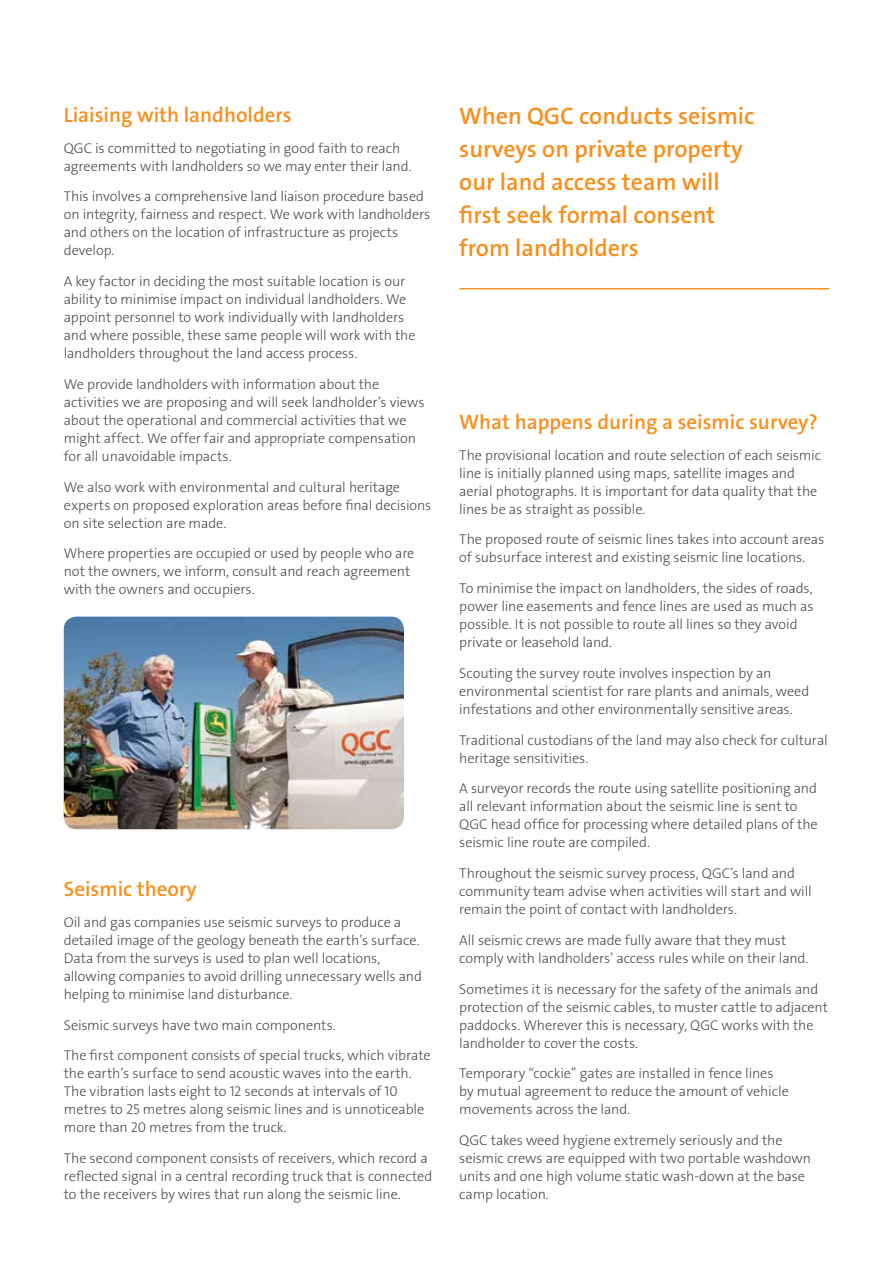
<style>
.page{position:relative;width:893px;height:1263px;background:#fff}
.page>*{position:absolute;margin:0;border:0;box-sizing:border-box;transform-origin:0 0}
.t1{font:24px/33px "BG The Sans W6 Se Bld";color:#f7901e}
.t2{font:21px "BG The Sans W6 Se Bld";color:#f7901e}
.t3{font:14.25px/18px "BG The Sans W3 Lig";letter-spacing:-.005em;color:#4d4d4f}
</style>
<div class="page">
<hr style="left:459px;top:288px;width:370px;height:1px;background:#f7901e">
<img style="left:64px;top:617px;width:340px;height:212px">
<h2 class="t2" style="left:64px;top:104px;width:230px">Liaising with landholders</h2>
<p class="t3" style="left:64px;top:139px;width:349px">QGC is committed to negotiating in good faith to reach agreements with landholders so we may enter their land.</p>
<p class="t3" style="left:64px;top:188px;width:368px">This involves a comprehensive land liaison procedure based on integrity, fairness and respect. We work with landholders and others on the location of infrastructure as projects develop.</p>
<p class="t3" style="left:64px;top:273px;width:353px">A key factor in deciding the most suitable location is our ability to minimise impact on individual landholders. We appoint personnel to work individually with landholders and where possible, these same people will work with the landholders throughout the land access process.</p>
<p class="t3" style="left:64px;top:376px;width:362px">We provide landholders with information about the activities we are proposing and will seek landholder’s views about the operational and commercial activities that we might affect. We offer fair and appropriate compensation for all unavoidable impacts.</p>
<p class="t3" style="left:64px;top:478px;width:369px">We also work with environmental and cultural heritage experts on proposed exploration areas before final decisions on site selection are made.</p>
<p class="t3" style="left:64px;top:545px;width:352px">Where properties are occupied or used by people who are not the owners, we inform, consult and reach agreement with the owners and occupiers.</p>
<h2 class="t2" style="left:64px;top:878px;width:135px">Seismic theory</h2>
<p class="t3" style="left:64px;top:914px;width:360px">Oil and gas companies use seismic surveys to produce a detailed image of the geology beneath the earth’s surface.<br>Data from the surveys is used to plan well locations, allowing companies to avoid drilling unnecessary wells and helping to minimise land disturbance.</p>
<p class="t3" style="left:64px;top:1010px;width:368px;line-height:30.8px">Seismic surveys have two main components.<br>The first component consists of special trucks, which vibrate</p>
<p class="t3" style="left:64px;top:1065px;width:362px">the earth’s surface to send acoustic waves into the earth.<br>The vibration lasts eight to 12 seconds at intervals of 10 metres to 25 metres along seismic lines and is unnoticeable more than 20 metres from the truck.</p>
<p class="t3" style="left:64px;top:1150px;width:370px">The second component consists of receivers, which record a reflected signal in a central recording truck that is connected to the receivers by wires that run along the seismic line.</p>
<h1 class="t1" style="left:459px;top:100px;width:297px">When QGC conducts seismic surveys on private property our land access team will first seek formal consent from landholders</h1>
<h2 class="t2" style="left:459px;top:411px;width:360px">What happens during a seismic survey?</h2>
<p class="t3" style="left:459px;top:446px;width:363px">The provisional location and route selection of each seismic line is initially planned using maps, satellite images and aerial photographs. It is important for data quality that the lines be as straight as possible.</p>
<p class="t3" style="left:459px;top:531px;width:366px">The proposed route of seismic lines takes into account areas of subsurface interest and existing seismic line locations.</p>
<p class="t3" style="left:459px;top:580px;width:356px">To minimise the impact on landholders, the sides of roads, power line easements and fence lines are used as much as possible. It is not possible to route all lines so they avoid private or leasehold land.</p>
<p class="t3" style="left:459px;top:665px;width:352px">Scouting the survey route involves inspection by an environmental scientist for rare plants and animals, weed infestations and other environmentally sensitive areas.</p>
<p class="t3" style="left:459px;top:731px;width:370px">Traditional custodians of the land may also check for cultural heritage sensitivities.</p>
<p class="t3" style="left:459px;top:780px;width:360px">A surveyor records the route using satellite positioning and all relevant information about the seismic line is sent to QGC head office for processing where detailed plans of the seismic line route are compiled.</p>
<p class="t3" style="left:459px;top:865px;width:354px">Throughout the seismic survey process, QGC’s land and community team advise when activities will start and will remain the point of contact with landholders.</p>
<p class="t3" style="left:459px;top:931px;width:351px">All seismic crews are made fully aware that they must comply with landholders’ access rules while on their land.</p>
<p class="t3" style="left:459px;top:980px;width:370px">Sometimes it is necessary for the safety of the animals and protection of the seismic cables, to muster cattle to adjacent paddocks. Wherever this is necessary, QGC works with the landholder to cover the costs.</p>
<p class="t3" style="left:459px;top:1065px;width:331px">Temporary “cockie” gates are installed in fence lines by mutual agreement to reduce the amount of vehicle movements across the land.</p>
<p class="t3" style="left:459px;top:1132px;width:353px">QGC takes weed hygiene extremely seriously and the seismic crews are equipped with two portable washdown units and one high volume static wash-down at the base camp location.</p>
</div>
